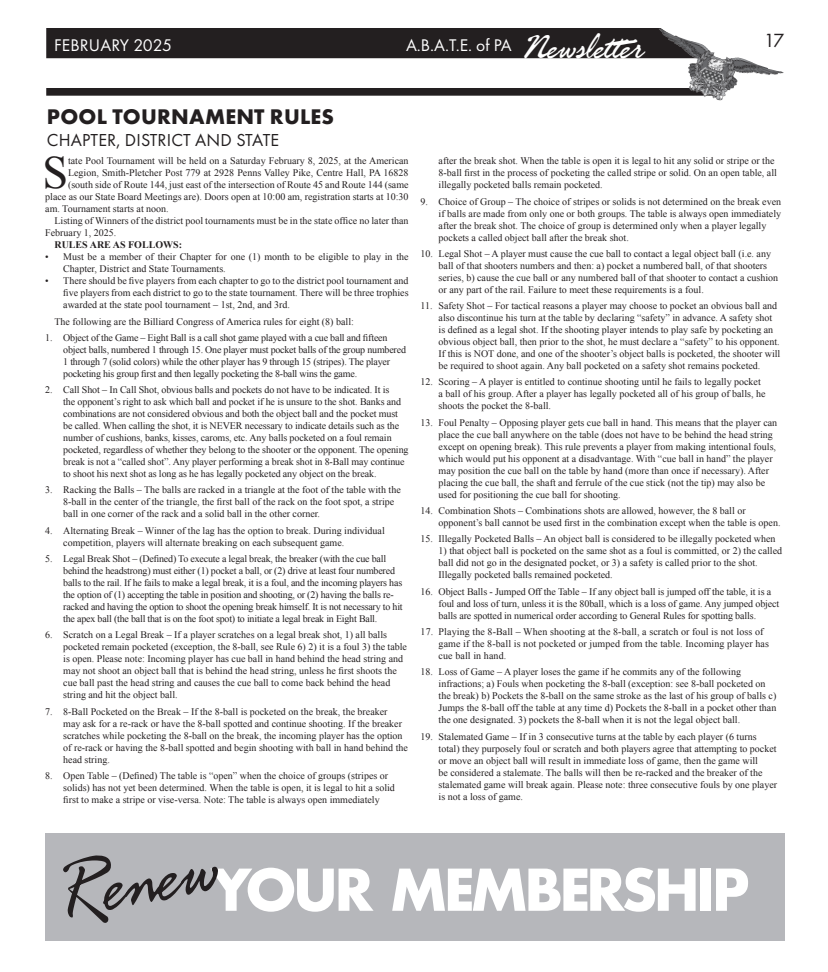
<style>
.page{position:relative;width:828px;height:972px;background:#fff}
.page>*{position:absolute;margin:0;border:0;box-sizing:border-box;transform-origin:0 0}
.t1{font:84.5px "Fresh Script";color:#231f20}
.t2{font:700 63.3px "Futura PT";letter-spacing:-.065em;color:#fff}
.t3{font:46.2px "Times New Roman";color:#231f20}
.t4{font:700 22px "Futura PT";letter-spacing:.01em;color:#231f20}
.t5{font:19.8px "Futura PT";color:#231f20}
.t6{font:18px "Futura PT";letter-spacing:.01em;color:#231f20}
.t7{font:17.5px "Futura PT";letter-spacing:.005em;color:#fff}
.t8{font:10px/12px "Times New Roman";color:#231f20}
.t9{font:10px/12px "Times New Roman";letter-spacing:-.02em;color:#231f20}
.t10{font:700 10px "Times New Roman";color:#231f20}
.s1{font-family:"Fresh Script";font-size:38.8px}
</style>
<div class="page">
<svg style="left:46px;top:28px;width:672px;height:68px;fill:#231f20"></svg>
<img style="left:659px;top:29px;width:38px;height:38px">
<div style="left:45px;top:833px;width:740px;height:107px;background:#b6b7bb"></div>
<h3 class="t7" style="left:54px;top:34px;width:119px">FEBRUARY 2025</h3>
<h3 class="t7" style="left:406px;top:34px;width:237px">A.B.A.T.E. of PA <span class="s1">Newsletter</span></h3>
<h3 class="t5" style="left:764px;top:29px;width:22px">17</h3>
<h3 class="t4" style="left:47px;top:102px;width:289px">POOL TOURNAMENT RULES</h3>
<h3 class="t6" style="left:47px;top:129px;width:234px">CHAPTER, DISTRICT AND STATE</h3>
<h3 class="t3" style="left:42px;top:142px;width:27px">S</h3>
<p class="t8" style="left:68px;top:155px;width:342px">tate Pool Tournament will be held on a Saturday February 8, 2025, at the American</p>
<p class="t8" style="left:68px;top:167px;width:342px">Legion, Smith-Pletcher Post 779 at 2928 Penns Valley Pike, Centre Hall, PA 16828</p>
<p class="t8" style="left:68px;top:179px;width:342px">(south side of Route 144, just east of the intersection of Route 45 and Route 144 (same</p>
<p class="t8" style="left:45px;top:191px;width:365px">place as our State Board Meetings are). Doors open at 10:00 am, registration starts at 10:30</p>
<p class="t8" style="left:45px;top:203px;width:125px">am. Tournament starts at noon.</p>
<p class="t8" style="left:55px;top:215px;width:356px">Listing of Winners of the district pool tournaments must be in the state office no later than</p>
<p class="t8" style="left:45px;top:227px;width:73px">February 1, 2025.</p>
<p class="t10" style="left:55px;top:238px;width:129px">RULES ARE AS FOLLOWS:</p>
<p class="t8" style="left:63px;top:251px;width:347px;text-indent:-18px">• Must be a member of their Chapter for one (1) month to be eligible to play in the<br>Chapter, District and State Tournaments.</p>
<p class="t8" style="left:63px;top:275px;width:347px;text-align:justify;text-indent:-18px">• There should be five players from each chapter to go to the district pool tournament and five players from each district to go to the state tournament. There will be three trophies awarded at the state pool tournament – 1st, 2nd, and 3rd.</p>
<p class="t8" style="left:55px;top:315px;width:301px">The following are the Billiard Congress of America rules for eight (8) ball:</p>
<p class="t9" style="left:63px;top:331px;width:344px;text-indent:-18px">1. Object of the Game – Eight Ball is a call shot game played with a cue ball and fifteen object balls, numbered 1 through 15. One player must pocket balls of the group numbered 1 through 7 (solid colors) while the other player has 9 through 15 (stripes). The player pocketing his group first and then legally pocketing the 8-ball wins the game.</p>
<p class="t8" style="left:63px;top:384px;width:347px;text-indent:-18px">2. Call Shot – In Call Shot, obvious balls and pockets do not have to be indicated. It is<br>the opponent’s right to ask which ball and pocket if he is unsure to the shot. Banks and combinations are not considered obvious and both the object ball and the pocket must be called. When calling the shot, it is NEVER necessary to indicate details such as the number of cushions, banks, kisses, caroms, etc. Any balls pocketed on a foul remain pocketed, regardless of whether they belong to the shooter or the opponent. The opening break is not a “called shot”. Any player performing a break shot in 8-Ball may continue to shoot his next shot as long as he has legally pocketed any object on the break.</p>
<p class="t8" style="left:63px;top:484px;width:339px;text-indent:-18px">3. Racking the Balls – The balls are racked in a triangle at the foot of the table with the<br>8-ball in the center of the triangle, the first ball of the rack on the foot spot, a stripe ball in one corner of the rack and a solid ball in the other corner.</p>
<p class="t8" style="left:63px;top:524px;width:323px;text-indent:-18px">4. Alternating Break – Winner of the lag has the option to break. During individual competition, players will alternate breaking on each subsequent game.</p>
<p class="t9" style="left:63px;top:553px;width:341px;text-indent:-18px">5. Legal Break Shot – (Defined) To execute a legal break, the breaker (with the cue ball behind the headstrong) must either (1) pocket a ball, or (2) drive at least four numbered balls to the rail. If he fails to make a legal break, it is a foul, and the incoming players has the option of (1) accepting the table in position and shooting, or (2) having the balls re&shy;racked and having the option to shoot the opening break himself. It is not necessary to hit the apex ball (the ball that is on the foot spot) to initiate a legal break in Eight Ball.</p>
<p class="t8" style="left:63px;top:629px;width:345px;text-indent:-18px">6. Scratch on a Legal Break – If a player scratches on a legal break shot, 1) all balls pocketed remain pocketed (exception, the 8-ball, see Rule 6) 2) it is a foul 3) the table is open. Please note: Incoming player has cue ball in hand behind the head string and may not shoot an object ball that is behind the head string, unless he first shoots the cue ball past the head string and causes the cue ball to come back behind the head string and hit the object ball.</p>
<p class="t8" style="left:63px;top:705px;width:346px;text-indent:-18px">7. 8-Ball Pocketed on the Break – If the 8-ball is pocketed on the break, the breaker<br>may ask for a re-rack or have the 8-ball spotted and continue shooting. If the breaker scratches while pocketing the 8-ball on the break, the incoming player has the option of re-rack or having the 8-ball spotted and begin shooting with ball in hand behind the head string.</p>
<p class="t8" style="left:63px;top:770px;width:333px;text-indent:-18px">8. Open Table – (Defined) The table is “open” when the choice of groups (stripes or solids) has not yet been determined. When the table is open, it is legal to hit a solid first to make a stripe or vise-versa. Note: The table is always open immediately</p>
<p class="t8" style="left:439px;top:155px;width:340px">after the break shot. When the table is open it is legal to hit any solid or stripe or the<br>8-ball first in the process of pocketing the called stripe or solid. On an open table, all illegally pocketed balls remain pocketed.</p>
<p class="t8" style="left:439px;top:195px;width:344px;text-indent:-18px">9. Choice of Group – The choice of stripes or solids is not determined on the break even if balls are made from only one or both groups. The table is always open immediately after the break shot. The choice of group is determined only when a player legally pockets a called object ball after the break shot.</p>
<p class="t8" style="left:439px;top:247px;width:341px;text-indent:-18px">10. Legal Shot – A player must cause the cue ball to contact a legal object ball (i.e. any ball of that shooters numbers and then: a) pocket a numbered ball, of that shooters series, b) cause the cue ball or any numbered ball of that shooter to contact a cushion or any part of the rail. Failure to meet these requirements is a foul.</p>
<p class="t8" style="left:439px;top:300px;width:343px;text-indent:-18px">11. Safety Shot – For tactical reasons a player may choose to pocket an obvious ball and also discontinue his turn at the table by declaring “safety” in advance. A safety shot is defined as a legal shot. If the shooting player intends to play safe by pocketing an obvious object ball, then prior to the shot, he must declare a “safety” to his opponent.<br>If this is NOT done, and one of the shooter’s object balls is pocketed, the shooter will be required to shoot again. Any ball pocketed on a safety shot remains pocketed.</p>
<p class="t8" style="left:439px;top:376px;width:328px;text-indent:-18px">12. Scoring – A player is entitled to continue shooting until he fails to legally pocket a ball of his group. After a player has legally pocketed all of his group of balls, he shoots the pocket the 8-ball.</p>
<p class="t8" style="left:439px;top:416px;width:340px;text-indent:-18px">13. Foul Penalty – Opposing player gets cue ball in hand. This means that the player can place the cue ball anywhere on the table (does not have to be behind the head string except on opening break). This rule prevents a player from making intentional fouls, which would put his opponent at a disadvantage. With “cue ball in hand” the player may position the cue ball on the table by hand (more than once if necessary). After placing the cue ball, the shaft and ferrule of the cue stick (not the tip) may also be used for positioning the cue ball for shooting.</p>
<p class="t8" style="left:439px;top:505px;width:343px;text-indent:-18px">14. Combination Shots – Combinations shots are allowed, however, the 8 ball or opponent’s ball cannot be used first in the combination except when the table is open.</p>
<p class="t8" style="left:421px;top:533px;width:356px">15. Illegally Pocketed Balls – An object ball is considered to be illegally pocketed when</p>
<p class="t8" style="left:439px;top:545px;width:345px">1) that object ball is pocketed on the same shot as a foul is committed, or 2) the called ball did not go in the designated pocket, or 3) a safety is called prior to the shot.<br>Illegally pocketed balls remained pocketed.</p>
<p class="t8" style="left:439px;top:585px;width:342px;text-indent:-18px">16. Object Balls - Jumped Off the Table – If any object ball is jumped off the table, it is a foul and loss of turn, unless it is the 80ball, which is a loss of game. Any jumped object balls are spotted in numerical order according to General Rules for spotting balls.</p>
<p class="t8" style="left:439px;top:626px;width:332px;text-indent:-18px">17. Playing the 8-Ball – When shooting at the 8-ball, a scratch or foul is not loss of game if the 8-ball is not pocketed or jumped from the table. Incoming player has cue ball in hand.</p>
<p class="t8" style="left:439px;top:666px;width:339px;text-indent:-18px">18. Loss of Game – A player loses the game if he commits any of the following infractions; a) Fouls when pocketing the 8-ball (exception: see 8-ball pocketed on the break) b) Pockets the 8-ball on the same stroke as the last of his group of balls c)<br>Jumps the 8-ball off the table at any time d) Pockets the 8-ball in a pocket other than the one designated. 3) pockets the 8-ball when it is not the legal object ball.</p>
<p class="t8" style="left:439px;top:730px;width:340px;text-indent:-18px">19. Stalemated Game – If in 3 consecutive turns at the table by each player (6 turns total) they purposely foul or scratch and both players agree that attempting to pocket or move an object ball will result in immediate loss of game, then the game will<br>be considered a stalemate. The balls will then be re-racked and the breaker of the stalemated game will break again. Please note: three consecutive fouls by one player is not a loss of game.</p>
<h1 class="t1" style="left:56px;top:853px;width:157px;rotate:-10deg">Renew</h1>
<h2 class="t2" style="left:211px;top:849px;width:540px">YOUR MEMBERSHIP</h2>
</div>
